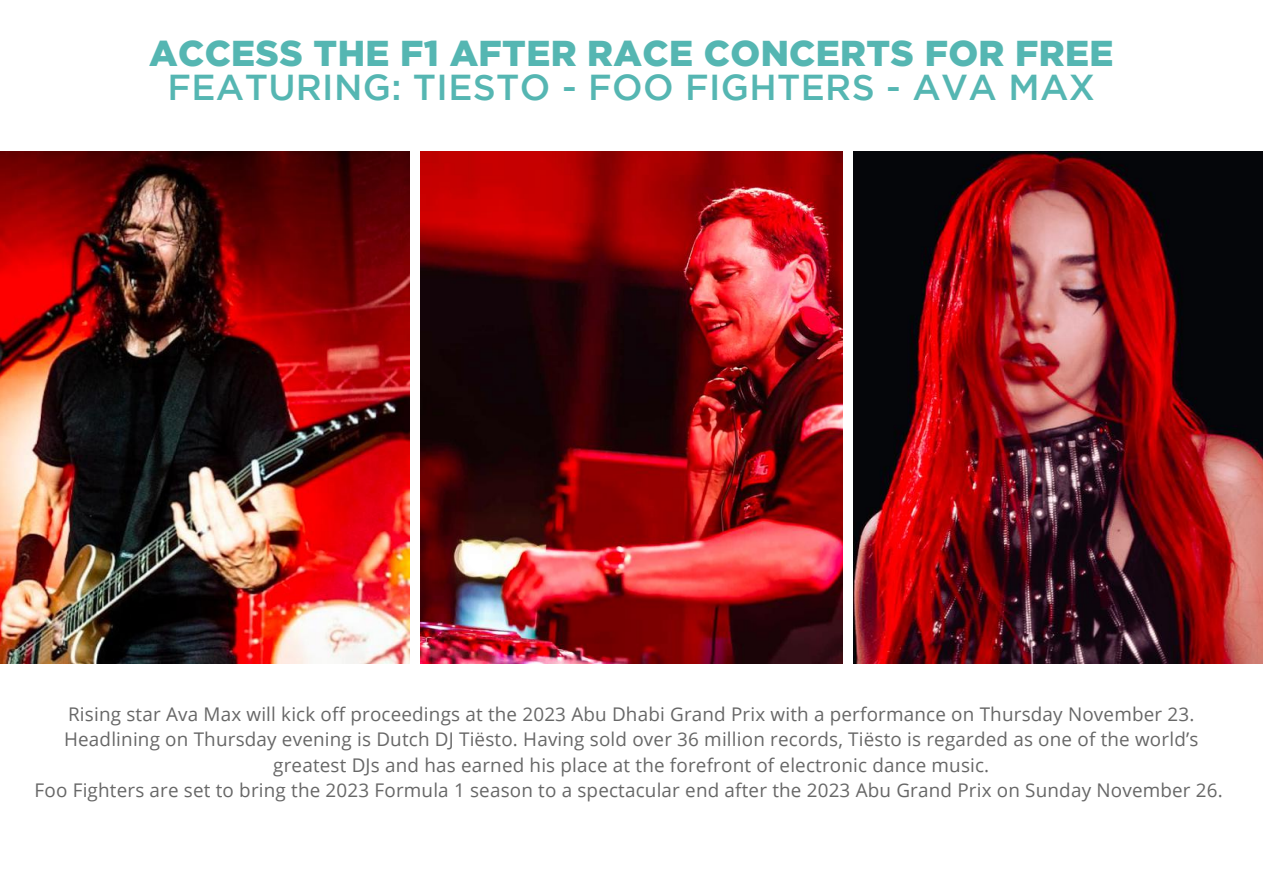
<style>
.page{position:relative;width:1263px;height:894px;background:#fff}
.page>*{position:absolute;margin:0;border:0;box-sizing:border-box;transform-origin:0 0}
.t1{font:900 36px "Gotham";letter-spacing:.01em;color:#55b6b2}
.t2{font:500 36px "Gotham";letter-spacing:.01em;color:#55b6b2}
.t3{font:18.9px/25.7px "Open Sans";letter-spacing:.01em;color:#676767;text-align:center}
</style>
<div class="page">
<img style="left:0;top:151px;width:409px;height:512px">
<img style="left:421px;top:151px;width:421px;height:512px">
<img style="left:854px;top:151px;width:409px;height:512px">
<h1 class="t1" style="left:149px;top:33px;width:966px">ACCESS THE F1 AFTER RACE CONCERTS FOR FREE</h1>
<h1 class="t2" style="left:167px;top:74px;width:929px">FEATURING: TIESTO - FOO FIGHTERS - AVA MAX</h1>
<p class="t3" style="left:35px;top:700px;width:1190px">Rising star Ava Max will kick off proceedings at the 2023 Abu Dhabi Grand Prix with a performance on Thursday November 23.<br>Headlining on Thursday evening is Dutch DJ Tiësto. Having sold over 36 million records, Tiësto is regarded as one of the world’s greatest DJs and has earned his place at the forefront of electronic dance music.<br>Foo Fighters are set to bring the 2023 Formula 1 season to a spectacular end after the 2023 Abu Grand Prix on Sunday November 26.</p>
</div>
